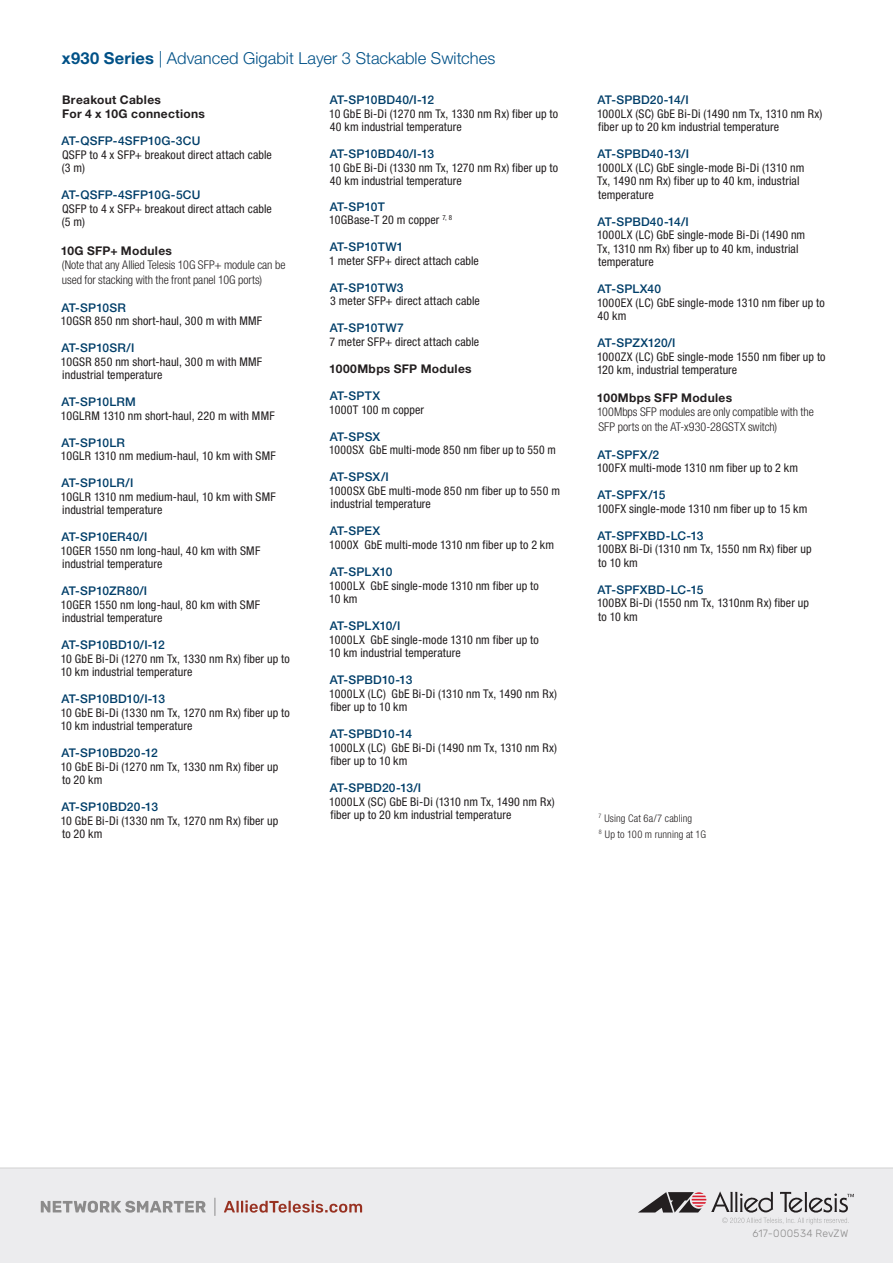
<style>
.page{position:relative;width:893px;height:1263px;background:#fff}
.page>*{position:absolute;margin:0;border:0;box-sizing:border-box;transform-origin:0 0}
.t1{font:300 16.5px "Helvetica Neue";letter-spacing:.005em;color:#005187}
.t2{font:condensed 12px/13.5px "Helvetica Neue";letter-spacing:.01em;color:#231f20}
.t3{font:500 12px "Helvetica Neue";letter-spacing:.01em;color:#003e69}
.t4{font:300 condensed 12px/14.4px "Helvetica Neue";letter-spacing:-.005em;color:#231f20}
.t5{font:700 12px/14.4px "Helvetica Neue";letter-spacing:.03em;color:#231f20}
.t6{font:500 12px "Helvetica Neue";letter-spacing:-.01em;color:#003e69}
.t7{font:300 condensed 10.5px/16.2px "Helvetica Neue";letter-spacing:.01em;color:#231f20}
.t8{font:300 10.5px "Rubik";letter-spacing:.025em;color:#8c8b8b}
.s1{font-weight:700}
.s2{font-weight:500;font-stretch:normal;color:#003e69}
</style>
<div class="page">
<div style="left:0;top:1167px;width:893px;height:96px;background:#ececee"></div>
<svg style="left:224px;top:1200px;width:138px;height:12px;background:#cda7a3"></svg>
<svg style="left:41px;top:1198px;width:174px;height:18px;background:#cacacb"></svg>
<svg style="left:638px;top:1191px;width:216px;height:33px;background:#bebbbd"></svg>
<h1 class="t1" style="left:62px;top:48px;width:435px"><span class="s1">x930 Series</span> | Advanced Gigabit Layer 3 Stackable Switches</h1>
<p class="t5" style="left:62px;top:92px;width:144px">Breakout Cables<br>For 4 x 10G connections</p>
<p class="t3" style="left:61px;top:134px;width:140px">AT-QSFP-4SFP10G-3CU</p>
<p class="t2" style="left:62px;top:147px;width:212px">QSFP to 4 x SFP+ breakout direct attach cable (3 m)</p>
<p class="t3" style="left:61px;top:188px;width:140px">AT-QSFP-4SFP10G-5CU</p>
<p class="t2" style="left:62px;top:201px;width:212px">QSFP to 4 x SFP+ breakout direct attach cable (5 m)</p>
<p class="t5" style="left:61px;top:243px;width:113px">10G SFP+ Modules</p>
<p class="t4" style="left:62px;top:258px;width:225px">(Note that any Allied Telesis 10G SFP+ module can be used for stacking with the front panel 10G ports)</p>
<p class="t3" style="left:61px;top:300px;width:66px">AT-SP10SR</p>
<p class="t2" style="left:61px;top:314px;width:203px">10GSR 850 nm short-haul, 300 m with MMF</p>
<p class="t3" style="left:61px;top:341px;width:74px">AT-SP10SR/I</p>
<p class="t2" style="left:61px;top:354px;width:203px">10GSR 850 nm short-haul, 300 m with MMF industrial temperature</p>
<p class="t3" style="left:61px;top:395px;width:76px">AT-SP10LRM</p>
<p class="t2" style="left:61px;top:408px;width:215px">10GLRM 1310 nm short-haul, 220 m with MMF</p>
<p class="t3" style="left:61px;top:435px;width:65px">AT-SP10LR</p>
<p class="t2" style="left:61px;top:449px;width:216px">10GLR 1310 nm medium-haul, 10 km with SMF</p>
<p class="t3" style="left:61px;top:476px;width:74px">AT-SP10LR/I</p>
<p class="t2" style="left:61px;top:489px;width:216px">10GLR 1310 nm medium-haul, 10 km with SMF industrial temperature</p>
<p class="t3" style="left:61px;top:530px;width:87px">AT-SP10ER40/I</p>
<p class="t2" style="left:61px;top:543px;width:201px">10GER 1550 nm long-haul, 40 km with SMF industrial temperature</p>
<p class="t3" style="left:61px;top:584px;width:87px">AT-SP10ZR80/I</p>
<p class="t2" style="left:61px;top:597px;width:201px">10GER 1550 nm long-haul, 80 km with SMF industrial temperature</p>
<p class="t3" style="left:61px;top:638px;width:105px">AT-SP10BD10/I-12</p>
<p class="t2" style="left:61px;top:651px;width:230px">10 GbE Bi-Di (1270 nm Tx, 1330 nm Rx) fiber up to<br>10 km industrial temperature</p>
<p class="t3" style="left:61px;top:692px;width:105px">AT-SP10BD10/I-13</p>
<p class="t2" style="left:61px;top:705px;width:230px">10 GbE Bi-Di (1330 nm Tx, 1270 nm Rx) fiber up to<br>10 km industrial temperature</p>
<p class="t3" style="left:61px;top:746px;width:98px">AT-SP10BD20-12</p>
<p class="t2" style="left:61px;top:759px;width:219px">10 GbE Bi-Di (1270 nm Tx, 1330 nm Rx) fiber up to 20 km</p>
<p class="t3" style="left:61px;top:800px;width:98px">AT-SP10BD20-13</p>
<p class="t2" style="left:61px;top:813px;width:219px">10 GbE Bi-Di (1330 nm Tx, 1270 nm Rx) fiber up to 20 km</p>
<p class="t3" style="left:330px;top:93px;width:106px">AT-SP10BD40/I-12</p>
<p class="t2" style="left:329px;top:106px;width:230px">10 GbE Bi-Di (1270 nm Tx, 1330 nm Rx) fiber up to<br>40 km industrial temperature</p>
<p class="t3" style="left:330px;top:147px;width:106px">AT-SP10BD40/I-13</p>
<p class="t2" style="left:329px;top:160px;width:230px">10 GbE Bi-Di (1330 nm Tx, 1270 nm Rx) fiber up to<br>40 km industrial temperature</p>
<p class="t2" style="left:329px;top:199px;width:124px"><span class="s2">AT-SP10T<br></span>10GBase-T 20 m copper <sup>7,</sup> <sup>8</sup></p>
<p class="t3" style="left:330px;top:240px;width:75px">AT-SP10TW1</p>
<p class="t2" style="left:329px;top:253px;width:151px">1 meter SFP+ direct attach cable</p>
<p class="t3" style="left:330px;top:280px;width:75px">AT-SP10TW3</p>
<p class="t2" style="left:330px;top:294px;width:151px">3 meter SFP+ direct attach cable</p>
<p class="t3" style="left:330px;top:321px;width:76px">AT-SP10TW7</p>
<p class="t2" style="left:330px;top:334px;width:151px">7 meter SFP+ direct attach cable</p>
<p class="t5" style="left:329px;top:362px;width:144px">1000Mbps SFP Modules</p>
<p class="t3" style="left:330px;top:389px;width:52px">AT-SPTX</p>
<p class="t2" style="left:329px;top:403px;width:96px">1000T 100 m copper</p>
<p class="t3" style="left:330px;top:430px;width:52px">AT-SPSX</p>
<p class="t2" style="left:329px;top:443px;width:228px">1000SX GbE multi-mode 850 nm fiber up to 550 m</p>
<p class="t3" style="left:330px;top:470px;width:61px">AT-SPSX/I</p>
<p class="t2" style="left:329px;top:484px;width:232px">1000SX GbE multi-mode 850 nm fiber up to 550 m industrial temperature</p>
<p class="t3" style="left:330px;top:524px;width:52px">AT-SPEX</p>
<p class="t2" style="left:329px;top:538px;width:226px">1000X GbE multi-mode 1310 nm fiber up to 2 km</p>
<p class="t6" style="left:330px;top:565px;width:64px">AT-SPLX10</p>
<p class="t2" style="left:329px;top:578px;width:211px">1000LX GbE single-mode 1310 nm fiber up to<br>10 km</p>
<p class="t6" style="left:330px;top:619px;width:72px">AT-SPLX10/I</p>
<p class="t2" style="left:329px;top:632px;width:211px">1000LX GbE single-mode 1310 nm fiber up to<br>10 km industrial temperature</p>
<p class="t3" style="left:330px;top:673px;width:84px">AT-SPBD10-13</p>
<p class="t2" style="left:329px;top:686px;width:229px">1000LX (LC) GbE Bi-Di (1310 nm Tx, 1490 nm Rx) fiber up to 10 km</p>
<p class="t3" style="left:330px;top:727px;width:84px">AT-SPBD10-14</p>
<p class="t2" style="left:329px;top:740px;width:229px">1000LX (LC) GbE Bi-Di (1490 nm Tx, 1310 nm Rx) fiber up to 10 km</p>
<p class="t3" style="left:330px;top:781px;width:93px">AT-SPBD20-13/I</p>
<p class="t2" style="left:329px;top:794px;width:227px">1000LX (SC) GbE Bi-Di (1310 nm Tx, 1490 nm Rx) fiber up to 20 km industrial temperature</p>
<p class="t3" style="left:597px;top:93px;width:93px">AT-SPBD20-14/I</p>
<p class="t2" style="left:597px;top:106px;width:227px">1000LX (SC) GbE Bi-Di (1490 nm Tx, 1310 nm Rx) fiber up to 20 km industrial temperature</p>
<p class="t3" style="left:597px;top:147px;width:93px">AT-SPBD40-13/I</p>
<p class="t2" style="left:597px;top:160px;width:209px">1000LX (LC) GbE single-mode Bi-Di (1310 nm<br>Tx, 1490 nm Rx) fiber up to 40 km, industrial temperature</p>
<p class="t3" style="left:597px;top:214px;width:93px">AT-SPBD40-14/I</p>
<p class="t2" style="left:597px;top:228px;width:210px">1000LX (LC) GbE single-mode Bi-Di (1490 nm<br>Tx, 1310 nm Rx) fiber up to 40 km, industrial temperature</p>
<p class="t3" style="left:597px;top:282px;width:65px">AT-SPLX40</p>
<p class="t2" style="left:597px;top:295px;width:229px">1000EX (LC) GbE single-mode 1310 nm fiber up to<br>40 km</p>
<p class="t3" style="left:597px;top:336px;width:80px">AT-SPZX120/I</p>
<p class="t2" style="left:597px;top:349px;width:230px">1000ZX (LC) GbE single-mode 1550 nm fiber up to<br>120 km, industrial temperature</p>
<p class="t5" style="left:597px;top:390px;width:137px">100Mbps SFP Modules</p>
<p class="t4" style="left:597px;top:405px;width:218px">100Mbps SFP modules are only compatible with the<br>SFP ports on the AT-x930-28GSTX switch)</p>
<p class="t3" style="left:597px;top:447px;width:63px">AT-SPFX/2</p>
<p class="t2" style="left:597px;top:461px;width:203px">100FX multi-mode 1310 nm fiber up to 2 km</p>
<p class="t3" style="left:597px;top:488px;width:70px">AT-SPFX/15</p>
<p class="t2" style="left:597px;top:502px;width:212px">100FX single-mode 1310 nm fiber up to 15 km</p>
<p class="t3" style="left:597px;top:528px;width:108px">AT-SPFXBD-LC-13</p>
<p class="t2" style="left:597px;top:542px;width:216px">100BX Bi-Di (1310 nm Tx, 1550 nm Rx) fiber up to 10 km</p>
<p class="t3" style="left:597px;top:582px;width:108px">AT-SPFXBD-LC-15</p>
<p class="t2" style="left:597px;top:596px;width:213px">100BX Bi-Di (1550 nm Tx, 1310nm Rx) fiber up to 10 km</p>
<p class="t7" style="left:598px;top:810px;width:109px"><sup>7</sup> Using Cat 6a/7 cabling<br><sup>8</sup> Up to 100 m running at 1G</p>
<p class="t8" style="left:752px;top:1227px;width:97px">617-000534 RevZW</p>
</div>
